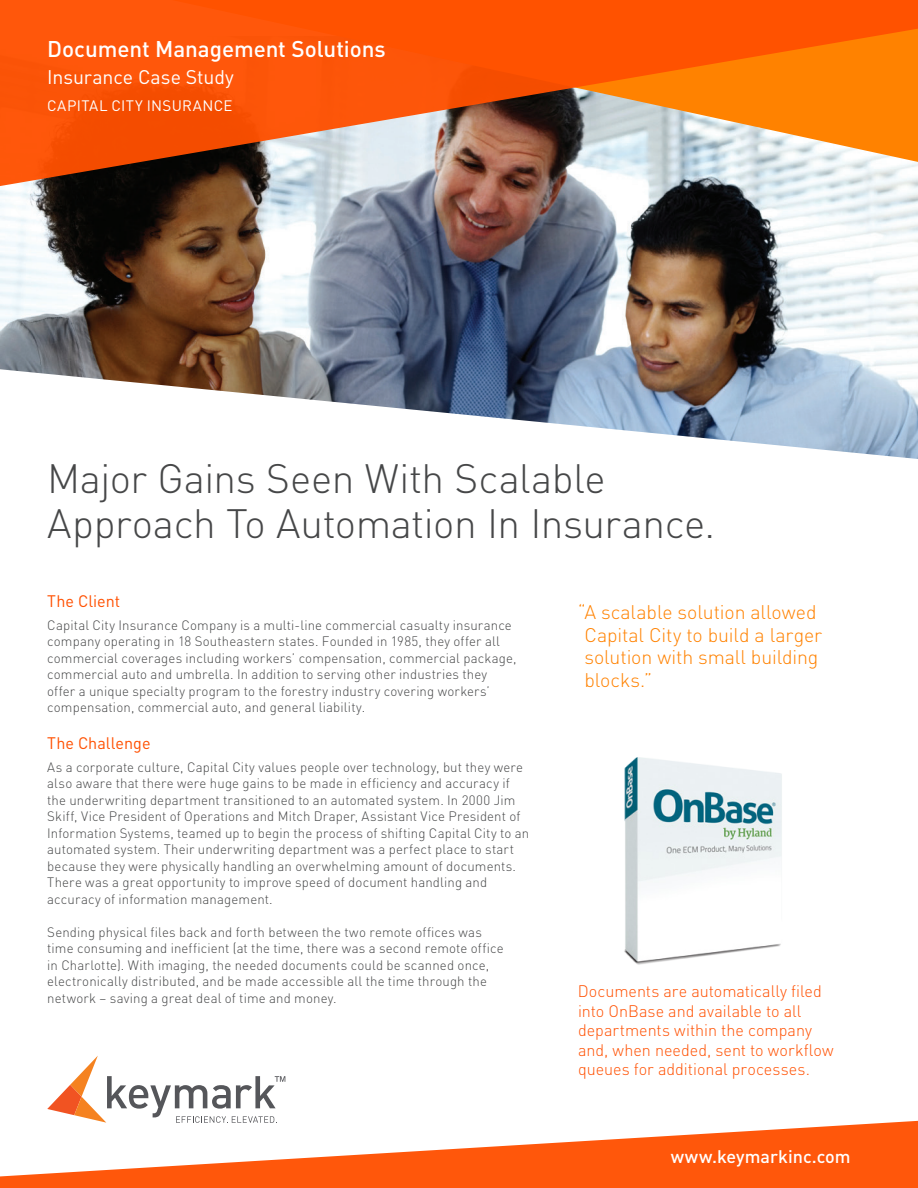
<style>
.page{position:relative;width:918px;height:1188px;background:#fff}
.page>*{position:absolute;margin:0;border:0;box-sizing:border-box;transform-origin:0 0}
.t1{font:300 40.5px/45px "DINOT";letter-spacing:-.01em;color:#464748}
.t2{font:500 22.5px "DINOT";letter-spacing:-.005em;color:#fff}
.t3{font:300 19.5px/22.5px "DINOT";letter-spacing:-.005em;color:#ff8200}
.t4{font:19.5px "DINOT";letter-spacing:-.005em;color:#fff}
.t5{font:500 18px "DINOT";letter-spacing:-.005em;color:#fff}
.t6{font:300 16.5px/19.5px "DINOT";color:#ff5000}
.t7{font:16.5px "DINOT";color:#ff5000}
.t8{font:15px "DINOT";letter-spacing:.025em;color:#fff}
.t9{font:300 13.5px/16.5px "DINOT";letter-spacing:.01em;color:#464748}
</style>
<div class="page">
<img style="left:0;top:246px;width:918px;height:213px">
<svg style="left:0;top:0;width:918px;height:246px;background:#cd7444"></svg>
<svg style="left:56px;top:1056px;width:229px;height:43px"></svg>
<svg style="left:0;top:1099px;width:918px;height:89px"></svg>
<img style="left:624px;top:757px;width:158px;height:208px">
<p class="t2" style="left:47px;top:34px;width:340px">Document Management Solutions</p>
<p class="t4" style="left:47px;top:65px;width:188px">Insurance Case Study</p>
<p class="t8" style="left:47px;top:96px;width:187px">CAPITAL CITY INSURANCE</p>
<p class="t1" style="left:47px;top:456px;width:670px">Major Gains Seen With Scalable<br>Approach To Automation In Insurance.</p>
<p class="t7" style="left:47px;top:590px;width:74px">The Client</p>
<p class="t9" style="left:47px;top:617px;width:471px">Capital City Insurance Company is a multi-line commercial casualty insurance company operating in 18 Southeastern states. Founded in 1985, they offer all commercial coverages including workers’ compensation, commercial package, commercial auto and umbrella. In addition to serving other industries they offer a unique specialty program to the forestry industry covering workers’ compensation, commercial auto, and general liability.</p>
<p class="t7" style="left:47px;top:732px;width:105px">The Challenge</p>
<p class="t9" style="left:47px;top:759px;width:484px">As a corporate culture, Capital City values people over technology, but they were also aware that there were huge gains to be made in efficiency and accuracy if the underwriting department transitioned to an automated system. In 2000 Jim Skiff, Vice President of Operations and Mitch Draper, Assistant Vice President of Information Systems, teamed up to begin the process of shifting Capital City to an automated system. Their underwriting department was a perfect place to start because they were physically handling an overwhelming amount of documents.<br>There was a great opportunity to improve speed of document handling and accuracy of information management.</p>
<p class="t9" style="left:47px;top:924px;width:458px">Sending physical files back and forth between the two remote offices was time consuming and inefficient (at the time, there was a second remote office in Charlotte). With imaging, the needed documents could be scanned once, electronically distributed, and be made accessible all the time through the network – saving a great deal of time and money.</p>
<p class="t3" style="left:584px;top:601px;width:239px;text-indent:-7px">“A scalable solution allowed<br>Capital City to build a larger solution with small building blocks.”</p>
<p class="t6" style="left:578px;top:981px;width:257px">Documents are automatically filed into OnBase and available to all departments within the company and, when needed, sent to workflow queues for additional processes.</p>
<p class="t5" style="left:671px;top:1145px;width:181px">www.keymarkinc.com</p>
</div>
